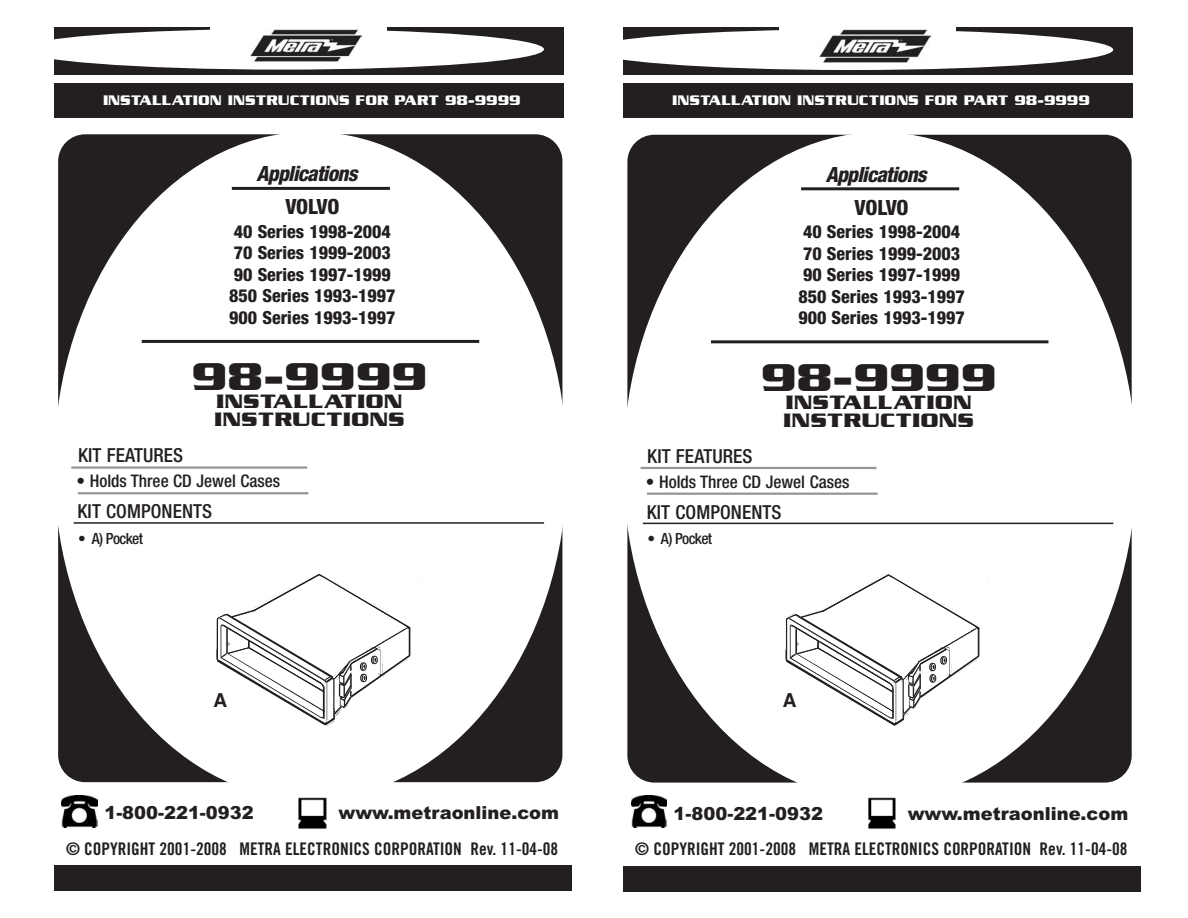
<style>
.page{position:relative;width:1188px;height:918px;background:#fff}
.page>*{position:absolute;margin:0;border:0;box-sizing:border-box;transform-origin:0 0}
.t1{font:700 42px "Serpentine ICG";color:#231f20;scale:1.12 1}
.t2{font:700 21px/18px "Serpentine ICG";color:#231f20;scale:1.12 1}
.t3{font:italic 800 condensed 21px "Helvetica Neue";letter-spacing:-.03em;color:#231f20}
.t4{font:800 condensed 21px "Helvetica Neue";letter-spacing:-.02em;color:#231f20}
.t5{font:500 condensed 19.35px "Helvetica Neue";letter-spacing:.005em;color:#231f20}
.t6{font:700 19.35px "Helvetica";color:#231f20}
.t7{font:800 condensed 18px/21.6px "Helvetica Neue";color:#231f20}
.t8{font:900 18px "Arial";color:#231f20}
.t9{font:17.4px "Trade Gothic Bold Cond Twenty";color:#231f20}
.t10{font:500 condensed 17.4px "Helvetica Neue";color:#231f20}
.t11{font:500 condensed 15.45px "Helvetica Neue";letter-spacing:-.04em;color:#231f20}
.t12{font:700 15px "Serpentine ICG";color:#fff}
</style>
<div class="page">
<div style="left:58px;top:134px;width:504px;height:648px;background:#231f20;border-radius:27px"></div>
<div style="left:54px;top:132px;width:513px;height:668px;background:#fff;border-radius:50%"></div>
<hr style="left:78px;top:492px;width:230px;height:2px;background:#939598">
<hr style="left:71px;top:466px;width:236px;height:3px;background:#939598">
<hr style="left:74px;top:522px;width:470px;height:2px;background:#231f20">
<div style="left:54px;top:27px;width:509px;height:48px;background:#231f20"></div>
<div style="left:20px;top:29px;width:524px;height:41px;background:#fff;border-radius:50%"></div>
<div style="left:210px;top:24px;width:177px;height:41px;background:#fff"></div>
<img style="left:251px;top:29px;width:110px;height:33px">
<div style="left:54px;top:83px;width:509px;height:34px;background:#231f20"></div>
<div style="left:54px;top:866px;width:518px;height:25px;background:#231f20"></div>
<img style="left:298px;top:797px;width:29px;height:32px">
<img style="left:62px;top:795px;width:36px;height:33px">
<hr style="left:142px;top:340px;width:337px;height:3px;background:#231f20">
<hr style="left:232px;top:187px;width:158px;height:3px;background:#231f20">
<svg style="left:216px;top:573px;width:203px;height:153px"></svg>
<div style="left:627px;top:135px;width:505px;height:648px;background:#231f20;border-radius:27px"></div>
<div style="left:623px;top:132px;width:513px;height:668px;background:#fff;border-radius:50%"></div>
<hr style="left:647px;top:493px;width:231px;height:2px;background:#939598">
<hr style="left:641px;top:467px;width:235px;height:2px;background:#939598">
<hr style="left:643px;top:523px;width:470px;height:1px;background:#231f20">
<div style="left:623px;top:27px;width:509px;height:48px;background:#231f20"></div>
<div style="left:590px;top:29px;width:523px;height:41px;background:#fff;border-radius:50%"></div>
<div style="left:780px;top:24px;width:176px;height:41px;background:#fff"></div>
<img style="left:820px;top:29px;width:111px;height:33px">
<div style="left:623px;top:83px;width:509px;height:35px;background:#231f20"></div>
<div style="left:623px;top:866px;width:518px;height:25px;background:#231f20"></div>
<img style="left:868px;top:797px;width:28px;height:32px">
<img style="left:631px;top:796px;width:36px;height:32px">
<hr style="left:711px;top:340px;width:337px;height:3px;background:#231f20">
<hr style="left:801px;top:187px;width:158px;height:3px;background:#231f20">
<svg style="left:785px;top:573px;width:204px;height:153px"></svg>
<p class="t12" style="left:103px;top:91px;width:419px">INSTALLATION INSTRUCTIONS FOR PART 98-9999</p>
<p class="t12" style="left:672px;top:91px;width:419px">INSTALLATION INSTRUCTIONS FOR PART 98-9999</p>
<p class="t3" style="left:256px;top:166px;width:102px">Applications</p>
<p class="t3" style="left:826px;top:167px;width:102px">Applications</p>
<p class="t4" style="left:285px;top:199px;width:56px">VOLVO</p>
<p class="t7" style="left:229px;top:222px;width:168px">40 Series 1998-2004<br>70 Series 1999-2003<br>90 Series 1997-1999<br>850 Series 1993-1997<br>900 Series 1993-1997</p>
<p class="t4" style="left:855px;top:200px;width:56px">VOLVO</p>
<p class="t7" style="left:798px;top:222px;width:168px">40 Series 1998-2004<br>70 Series 1999-2003<br>90 Series 1997-1999<br>850 Series 1993-1997<br>900 Series 1993-1997</p>
<h1 class="t1" style="left:191px;top:351px;width:212px">98-9999</h1>
<p class="t2" style="left:214px;top:392px;width:172px">INSTALLATION<br>INSTRUCTIONS</p>
<h1 class="t1" style="left:761px;top:351px;width:212px">98-9999</h1>
<p class="t2" style="left:783px;top:392px;width:172px">INSTALLATION<br>INSTRUCTIONS</p>
<p class="t5" style="left:78px;top:448px;width:107px">KIT FEATURES</p>
<p class="t10" style="left:77px;top:475px;width:205px">• Holds Three CD Jewel Cases</p>
<p class="t5" style="left:78px;top:505px;width:136px">KIT COMPONENTS</p>
<p class="t5" style="left:647px;top:449px;width:107px">KIT FEATURES</p>
<p class="t10" style="left:646px;top:475px;width:205px">• Holds Three CD Jewel Cases</p>
<p class="t5" style="left:647px;top:505px;width:136px">KIT COMPONENTS</p>
<p class="t11" style="left:78px;top:533px;width:66px">• A) Pocket</p>
<p class="t11" style="left:647px;top:533px;width:66px">• A) Pocket</p>
<p class="t6" style="left:214px;top:692px;width:15px">A</p>
<p class="t6" style="left:783px;top:693px;width:15px">A</p>
<p class="t8" style="left:104px;top:803px;width:151px">1-800-221-0932</p>
<p class="t8" style="left:338px;top:803px;width:222px">www.metraonline.com</p>
<p class="t9" style="left:66px;top:842px;width:494px">© COPYRIGHT 2001-2008 METRA ELECTRONICS CORPORATION Rev. 11-04-08</p>
<p class="t8" style="left:674px;top:803px;width:151px">1-800-221-0932</p>
<p class="t8" style="left:908px;top:803px;width:222px">www.metraonline.com</p>
<p class="t9" style="left:635px;top:842px;width:494px">© COPYRIGHT 2001-2008 METRA ELECTRONICS CORPORATION Rev. 11-04-08</p>
</div>
